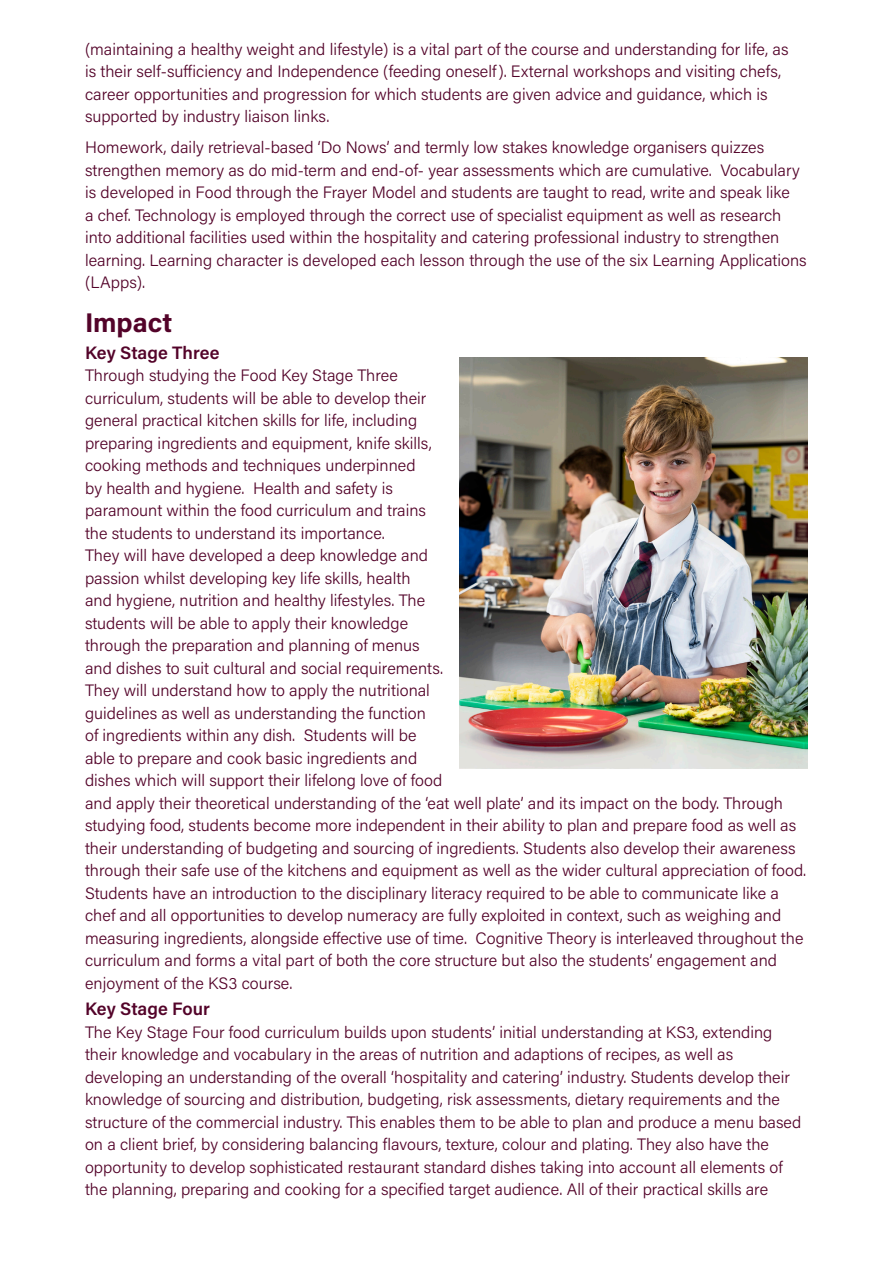
<style>
.page{position:relative;width:893px;height:1263px;background:#fff}
.page>*{position:absolute;margin:0;border:0;box-sizing:border-box;transform-origin:0 0}
.t1{font:27px "Acumin Variable Concept";letter-spacing:.05em;color:#530329}
.t2{font:18px "Acumin Variable Concept";letter-spacing:.045em;color:#530329}
.t3{font:16.5px/22.5px "Acumin Variable Concept";letter-spacing:.01em;color:#530329}
</style>
<div class="page">
<img style="left:459px;top:357px;width:349px;height:412px">
<p class="t3" style="left:85px;top:37px;width:705px">(maintaining a healthy weight and lifestyle) is a vital part of the course and understanding for life, as is their self-sufficiency and Independence (feeding oneself). External workshops and visiting chefs, career opportunities and progression for which students are given advice and guidance, which is supported by industry liaison links.</p>
<p class="t3" style="left:85px;top:136px;width:723px">Homework, daily retrieval-based ‘Do Nows’ and termly low stakes knowledge organisers quizzes strengthen memory as do mid-term and end-of- year assessments which are cumulative. Vocabulary is developed in Food through the Frayer Model and students are taught to read, write and speak like<br>a chef. Technology is employed through the correct use of specialist equipment as well as research into additional facilities used within the hospitality and catering professional industry to strengthen learning. Learning character is developed each lesson through the use of the six Learning Applications (LApps).</p>
<p class="t1" style="left:85px;top:304px;width:87px">Impact</p>
<p class="t2" style="left:85px;top:340px;width:135px">Key Stage Three</p>
<p class="t3" style="left:85px;top:364px;width:348px">Through studying the Food Key Stage Three curriculum, students will be able to develop their general practical kitchen skills for life, including preparing ingredients and equipment, knife skills, cooking methods and techniques underpinned by health and hygiene. Health and safety is paramount within the food curriculum and trains the students to understand its importance.</p>
<p class="t3" style="left:85px;top:544px;width:722px">They will have developed a deep knowledge and<br>passion whilst developing key life skills, health<br>and hygiene, nutrition and healthy lifestyles. The<br>students will be able to apply their knowledge<br>through the preparation and planning of menus<br>and dishes to suit cultural and social requirements.<br>They will understand how to apply the nutritional<br>guidelines as well as understanding the function<br>of ingredients within any dish. Students will be<br>able to prepare and cook basic ingredients and<br>dishes which will support their lifelong love of food<br>and apply their theoretical understanding of the ‘eat well plate’ and its impact on the body. Through studying food, students become more independent in their ability to plan and prepare food as well as their understanding of budgeting and sourcing of ingredients. Students also develop their awareness through their safe use of the kitchens and equipment as well as the wider cultural appreciation of food.</p>
<p class="t3" style="left:85px;top:881px;width:720px">Students have an introduction to the disciplinary literacy required to be able to communicate like a chef and all opportunities to develop numeracy are fully exploited in context, such as weighing and measuring ingredients, alongside effective use of time. Cognitive Theory is interleaved throughout the curriculum and forms a vital part of both the core structure but also the students’ engagement and enjoyment of the KS3 course.</p>
<p class="t2" style="left:85px;top:997px;width:126px">Key Stage Four</p>
<p class="t3" style="left:85px;top:1020px;width:718px">The Key Stage Four food curriculum builds upon students’ initial understanding at KS3, extending their knowledge and vocabulary in the areas of nutrition and adaptions of recipes, as well as developing an understanding of the overall ‘hospitality and catering’ industry. Students develop their knowledge of sourcing and distribution, budgeting, risk assessments, dietary requirements and the structure of the commercial industry. This enables them to be able to plan and produce a menu based on a client brief, by considering balancing flavours, texture, colour and plating. They also have the opportunity to develop sophisticated restaurant standard dishes taking into account all elements of the planning, preparing and cooking for a specified target audience. All of their practical skills are</p>
</div>
